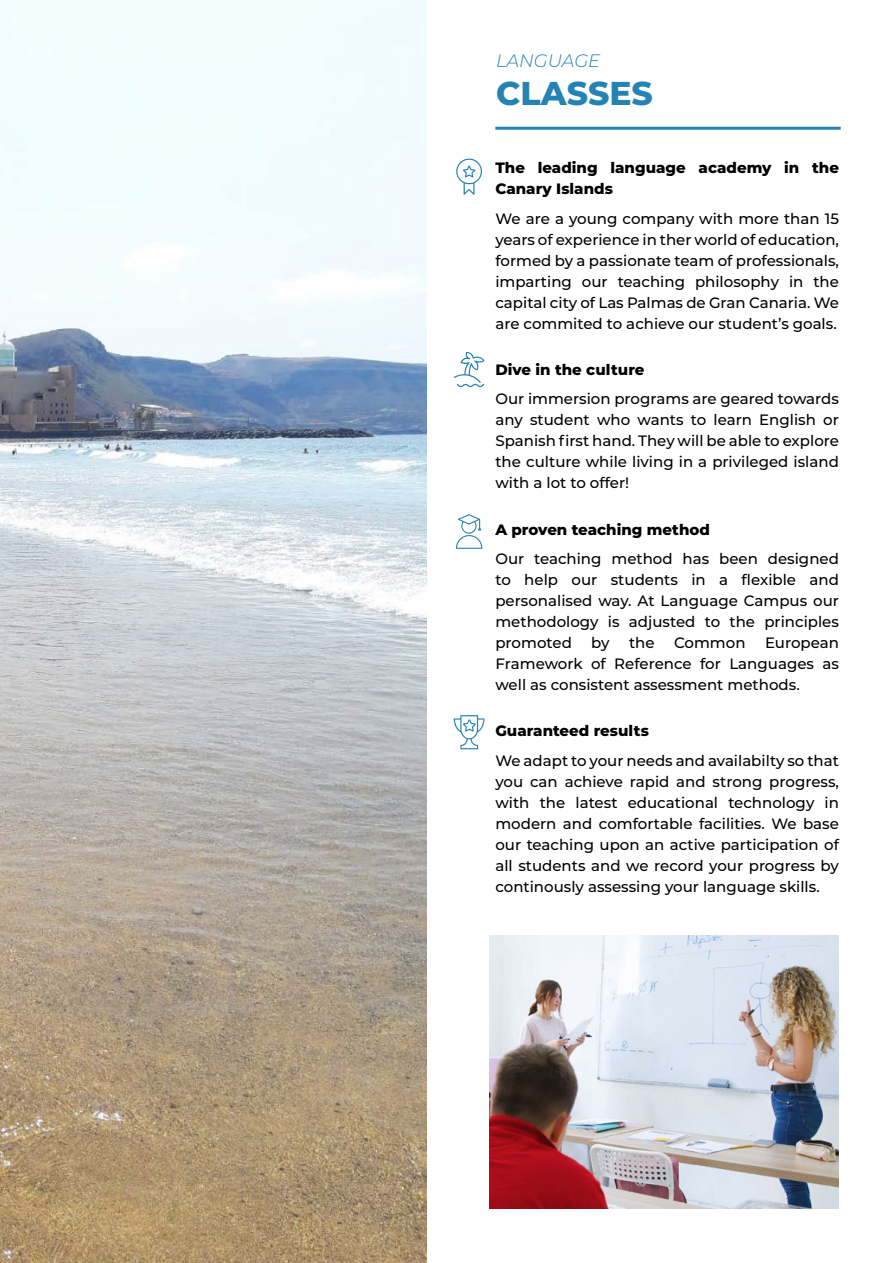
<style>
.page{position:relative;width:893px;height:1263px;background:#fff}
.page>*{position:absolute;margin:0;border:0;box-sizing:border-box;transform-origin:0 0}
.t1{font:800 33px "Montserrat";color:#2583b3}
.t2{font:italic 300 18px "Montserrat";color:#2583b3}
.t3{font:500 15px/21px "Montserrat";color:#000;text-align:justify}
.t4{font:800 15px/21px "Montserrat";color:#000}
</style>
<div class="page">
<svg style="left:454px;top:352px;width:30px;height:35px"></svg>
<svg style="left:456px;top:158px;width:26px;height:37px"></svg>
<svg style="left:456px;top:514px;width:26px;height:35px"></svg>
<svg style="left:454px;top:715px;width:31px;height:34px"></svg>
<img style="left:0;top:0;width:426px;height:1263px">
<img style="left:489px;top:935px;width:350px;height:274px">
<hr style="left:495px;top:127px;width:346px;height:3px;background:#2583b3">
<p class="t2" style="left:496px;top:51px;width:106px">LANGUAGE</p>
<h1 class="t1" style="left:496px;top:75px;width:158px">CLASSES</h1>
<p class="t4" style="left:495px;top:157px;width:345px">The leading language academy in the<br>Canary Islands</p>
<p class="t3" style="left:495px;top:209px;width:345px">We are a young company with more than 15 years of experience in ther world of education, formed by a passionate team of professionals, imparting our teaching philosophy in the capital city of Las Palmas de Gran Canaria. We are commited to achieve our student’s goals.</p>
<p class="t4" style="left:495px;top:359px;width:151px">Dive in the culture</p>
<p class="t3" style="left:495px;top:390px;width:345px">Our immersion programs are geared towards any student who wants to learn English or Spanish first hand. They will be able to explore the culture while living in a privileged island with a lot to offer!</p>
<p class="t4" style="left:495px;top:519px;width:216px">A proven teaching method</p>
<p class="t3" style="left:495px;top:549px;width:345px">Our teaching method has been designed to help our students in a flexible and personalised way. At Language Campus our methodology is adjusted to the principles promoted</p>
<p class="t3" style="left:591px;top:633px;width:20px">by</p>
<p class="t3" style="left:629px;top:633px;width:27px">the</p>
<p class="t3" style="left:674px;top:633px;width:73px">Common</p>
<p class="t3" style="left:495px;top:633px;width:345px;text-indent:270px">European Framework of Reference for Languages as well as consistent assessment methods.</p>
<p class="t4" style="left:495px;top:721px;width:155px">Guaranteed results</p>
<p class="t3" style="left:495px;top:751px;width:345px">We adapt to your needs and availabilty so that you can achieve rapid and strong progress, with the latest educational technology in modern and comfortable facilities. We base our teaching upon an active participation of all students and we record your progress by continously assessing your language skills.</p>
</div>
